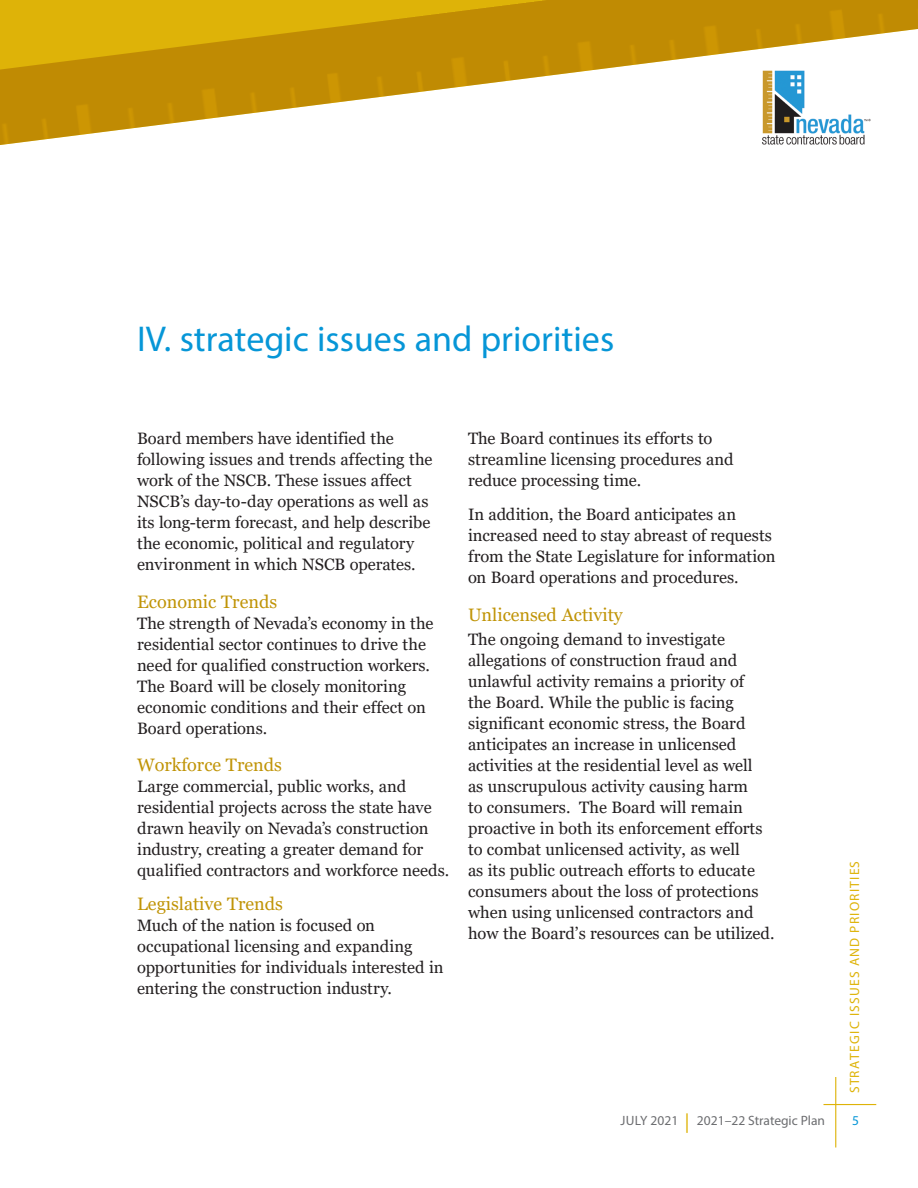
<style>
.page{position:relative;width:918px;height:1188px;background:#fff}
.page>*{position:absolute;margin:0;border:0;box-sizing:border-box;transform-origin:0 0}
.main_header{font:36px "Myriad Pro";color:#0696d7}
.subhead_1{font:18px "Georgia";color:#c09407}
.body_text{font:18px "Georgia";color:#c09407}
.body_text-2{font:16.5px/21px "Georgia";color:#231f20}
.subhead_1-2{font:16.5px/21px "Georgia";color:#231f20}
.t1{font:13.5px "Myriad Pro";color:#6c6d70}
.goal{font:13.5px "Myriad Pro";letter-spacing:.09em;color:#deb308}
.t2{font:13.5px "Myriad Pro";color:#0696d7}
.s1{font-size:19.5px;color:#deb308}
</style>
<div class="page">
<hr style="left:823px;top:1104px;width:53px;height:1px;background:#deb308">
<hr style="left:835px;top:1077px;width:1px;height:71px;background:#deb308">
<img style="left:0;top:0;width:918px;height:145px">
<p class="main_header" style="left:137px;top:317px;width:479px">IV. strategic issues and priorities</p>
<p class="body_text-2" style="left:137px;top:428px;width:297px">Board members have identified the following issues and trends affecting the work of the NSCB. These issues affect NSCB’s day-to-day operations as well as its long-term forecast, and help describe the economic, political and regulatory environment in which NSCB operates.</p>
<p class="subhead_1" style="left:137px;top:591px;width:142px">Economic Trends</p>
<p class="body_text-2" style="left:137px;top:613px;width:298px">The strength of Nevada’s economy in the residential sector continues to drive the need for qualified construction workers.<br>The Board will be closely monitoring economic conditions and their effect on Board operations.</p>
<p class="subhead_1" style="left:137px;top:754px;width:146px">Workforce Trends</p>
<p class="body_text-2" style="left:137px;top:776px;width:314px">Large commercial, public works, and residential projects across the state have drawn heavily on Nevada’s construction industry, creating a greater demand for qualified contractors and workforce needs.</p>
<p class="body_text" style="left:137px;top:893px;width:147px">Legislative Trends</p>
<p class="body_text-2" style="left:137px;top:915px;width:308px">Much of the nation is focused on occupational licensing and expanding opportunities for individuals interested in entering the construction industry.</p>
<p class="body_text-2" style="left:468px;top:428px;width:267px">The Board continues its efforts to streamline licensing procedures and reduce processing time.</p>
<p class="body_text-2" style="left:468px;top:504px;width:309px">In addition, the Board anticipates an increased need to stay abreast of requests from the State Legislature for information on Board operations and procedures.</p>
<p class="subhead_1" style="left:468px;top:604px;width:156px">Unlicensed Activity</p>
<p class="subhead_1-2" style="left:468px;top:629px;width:308px">The ongoing demand to investigate allegations of construction fraud and unlawful activity remains a priority of<br>the Board. While the public is facing significant economic stress, the Board anticipates an increase in unlicensed activities at the residential level as well<br>as unscrupulous activity causing harm<br>to consumers. The Board will remain proactive in both its enforcement efforts to combat unlicensed activity, as well<br>as its public outreach efforts to educate consumers about the loss of protections when using unlicensed contractors and how the Board’s resources can be utilized.</p>
<p class="goal" style="left:846px;top:1093px;width:234px;rotate:-90deg">STRATEGIC ISSUES AND PRIORITIES</p>
<p class="t1" style="left:621px;top:1112px;width:206px">JULY 2021 <span class="s1">|</span> 2021–22 Strategic Plan</p>
<p class="t2" style="left:852px;top:1112px;width:8px">5</p>
</div>
